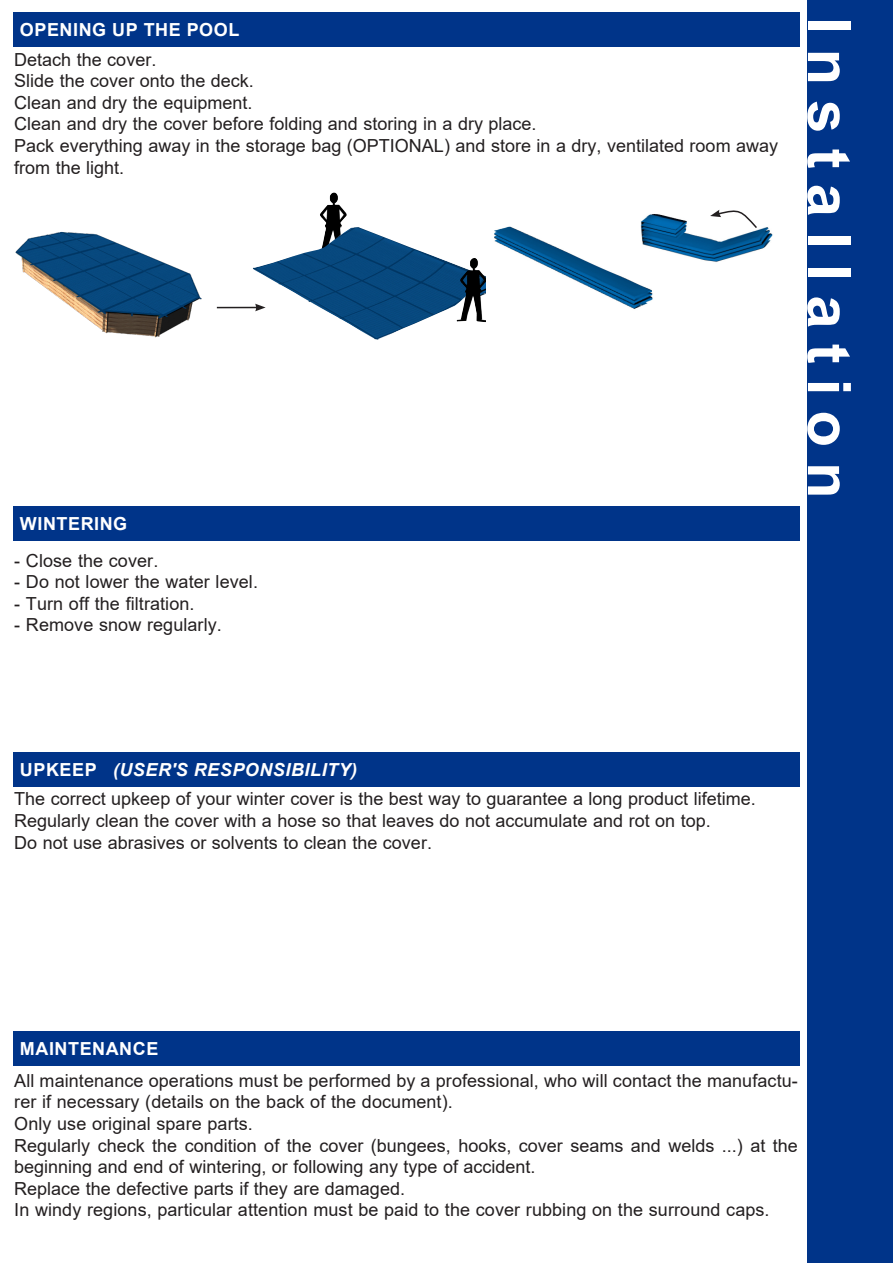
<style>
.page{position:relative;width:893px;height:1263px;background:#fff}
.page>*{position:absolute;margin:0;border:0;box-sizing:border-box;transform-origin:0 0}
.t1{font:700 60px "Arial";letter-spacing:.25em;color:#fff}
.t2{font:18px/21.6px "Arial";color:#231f20}
.t3{font:700 18px "Arial";letter-spacing:.03em;color:#fff}
.t4{font:italic 700 18px "Arial";letter-spacing:.03em;color:#fff}
.s1{font-style:normal}
</style>
<div class="page">
<div style="left:808px;top:0;width:85px;height:1263px;background:#003489"></div>
<img style="left:320px;top:192px;width:27px;height:35px">
<img style="left:253px;top:227px;width:203px;height:113px">
<img style="left:456px;top:258px;width:30px;height:64px">
<img style="left:494px;top:226px;width:159px;height:83px">
<img style="left:633px;top:214px;width:140px;height:64px">
<hr style="left:217px;top:307px;width:40px;height:1px;background:#231f20">
<svg style="left:255px;top:304px;width:11px;height:7px"></svg>
<svg style="left:710px;top:209px;width:48px;height:21px"></svg>
<div style="left:13px;top:13px;width:786px;height:34px;background:#003489"></div>
<div style="left:13px;top:752px;width:786px;height:35px;background:#003489"></div>
<div style="left:13px;top:507px;width:786px;height:34px;background:#003489"></div>
<div style="left:13px;top:1032px;width:786px;height:34px;background:#003489"></div>
<img style="left:15px;top:231px;width:207px;height:107px">
<p class="t3" style="left:20px;top:17px;width:221px">OPENING UP THE POOL</p>
<p class="t2" style="left:14px;top:48px;width:144px">Detach the cover.</p>
<p class="t2" style="left:14px;top:70px;width:241px">Slide the cover onto the deck.</p>
<p class="t2" style="left:14px;top:92px;width:240px">Clean and dry the equipment.</p>
<p class="t2" style="left:14px;top:113px;width:524px">Clean and dry the cover before folding and storing in a dry place.</p>
<p class="t2" style="left:14px;top:135px;width:765px">Pack everything away in the storage bag (OPTIONAL) and store in a dry, ventilated room away from the light.</p>
<p class="t3" style="left:20px;top:511px;width:109px">WINTERING</p>
<p class="t2" style="left:14px;top:549px;width:146px">- Close the cover.</p>
<p class="t2" style="left:14px;top:571px;width:245px">- Do not lower the water level.</p>
<p class="t2" style="left:14px;top:592px;width:182px">- Turn off the filtration.</p>
<p class="t2" style="left:14px;top:614px;width:209px">- Remove snow regularly.</p>
<p class="t1" style="left:871px;top:17px;width:483px;rotate:90deg">Installation</p>
<p class="t4" style="left:20px;top:758px;width:339px"><span class="s1">UPKEEP</span> (USER'S RESPONSIBILITY)</p>
<p class="t2" style="left:14px;top:788px;width:743px">The correct upkeep of your winter cover is the best way to guarantee a long product lifetime.</p>
<p class="t2" style="left:14px;top:810px;width:698px">Regularly clean the cover with a hose so that leaves do not accumulate and rot on top.</p>
<p class="t2" style="left:14px;top:831px;width:419px">Do not use abrasives or solvents to clean the cover.</p>
<p class="t3" style="left:20px;top:1036px;width:140px">MAINTENANCE</p>
<p class="t2" style="left:14px;top:1069px;width:785px">All maintenance operations must be performed by a professional, who will contact the manufactu&shy;rer if necessary (details on the back of the document).</p>
<p class="t2" style="left:14px;top:1113px;width:240px">Only use original spare parts.</p>
<p class="t2" style="left:14px;top:1134px;width:785px">Regularly check the condition of the cover (bungees, hooks, cover seams and welds ...) at the beginning and end of wintering, or following any type of accident.</p>
<p class="t2" style="left:14px;top:1177px;width:392px">Replace the defective parts if they are damaged.</p>
<p class="t2" style="left:14px;top:1199px;width:757px">In windy regions, particular attention must be paid to the cover rubbing on the surround caps.</p>
</div>
